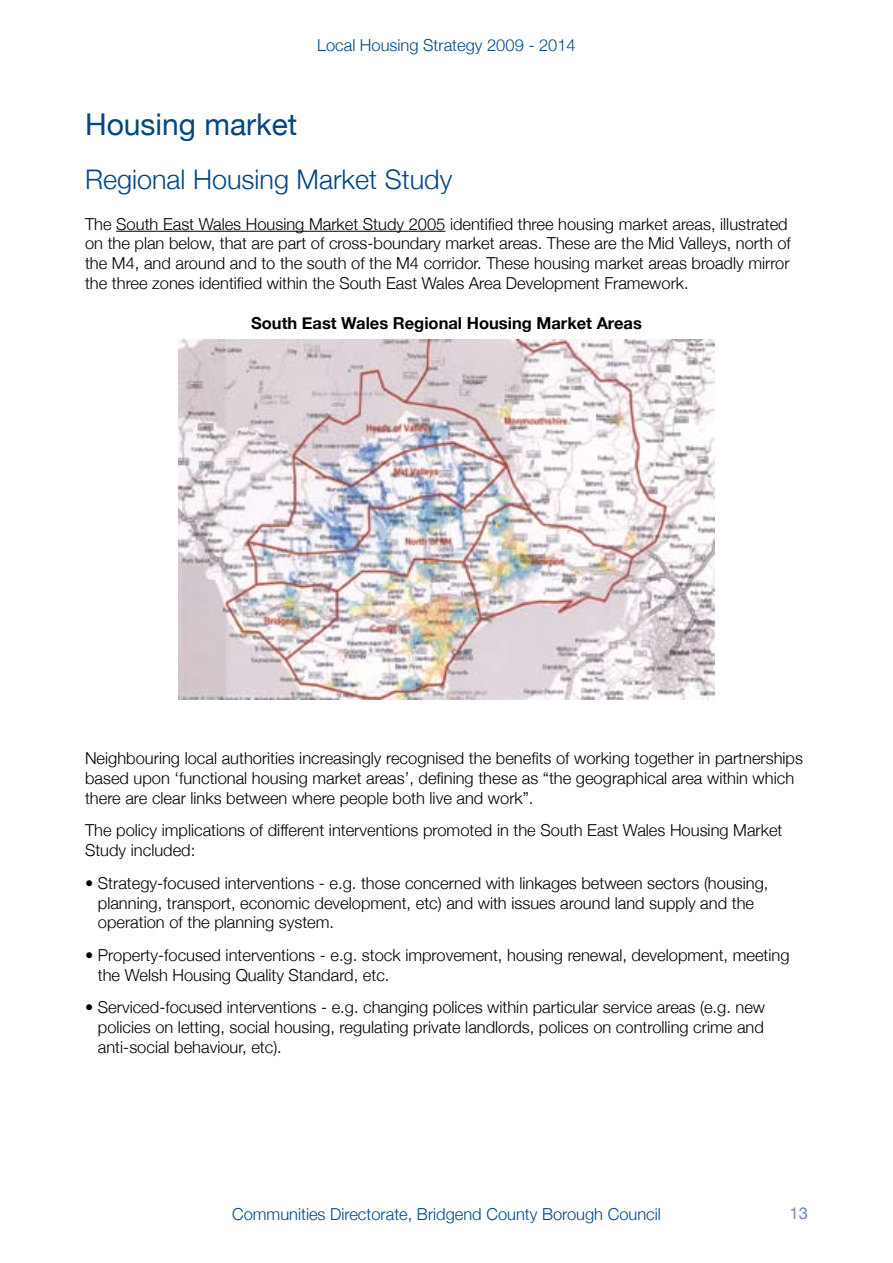
<style>
.page{position:relative;width:893px;height:1263px;background:#fff}
.page>*{position:absolute;margin:0;border:0;box-sizing:border-box;transform-origin:0 0}
.t1{font:30px "Helvetica Neue";color:#004685}
.t2{font:300 27px "Helvetica Neue";color:#004685}
.t3{font:300 16.5px/19.8px "Helvetica Neue";color:#000}
.t4{font:300 16.5px "Helvetica Neue";color:#004685}
.t5{font:700 16.5px "Helvetica Neue";color:#000}
.t6{font:16.5px "Helvetica Neue";color:#7189b7}
</style>
<div class="page">
<hr style="left:116px;top:231px;width:329px;height:1px;background:#000">
<img style="left:178px;top:340px;width:536px;height:359px">
<p class="t4" style="left:317px;top:35px;width:260px">Local Housing Strategy 2009 - 2014</p>
<h1 class="t1" style="left:85px;top:106px;width:214px">Housing market</h1>
<h2 class="t2" style="left:85px;top:162px;width:369px">Regional Housing Market Study</h2>
<p class="t3" style="left:85px;top:213px;width:707px">The South East Wales Housing Market Study 2005 identified three housing market areas, illustrated on the plan below, that are part of cross-boundary market areas. These are the Mid Valleys, north of the M4, and around and to the south of the M4 corridor. These housing market areas broadly mirror the three zones identified within the South East Wales Area Development Framework.</p>
<p class="t5" style="left:251px;top:312px;width:392px">South East Wales Regional Housing Market Areas</p>
<p class="t3" style="left:85px;top:748px;width:719px">Neighbouring local authorities increasingly recognised the benefits of working together in partnerships based upon ‘functional housing market areas’, defining these as “the geographical area within which there are clear links between where people both live and work”.</p>
<p class="t3" style="left:85px;top:820px;width:699px">The policy implications of different interventions promoted in the South East Wales Housing Market<br>Study included:</p>
<p class="t3" style="left:98px;top:873px;width:672px;text-indent:-13px">• Strategy-focused interventions - e.g. those concerned with linkages between sectors (housing, planning, transport, economic development, etc) and with issues around land supply and the operation of the planning system.</p>
<p class="t3" style="left:98px;top:945px;width:693px;text-indent:-13px">• Property-focused interventions - e.g. stock improvement, housing renewal, development, meeting the Welsh Housing Quality Standard, etc.</p>
<p class="t3" style="left:98px;top:997px;width:669px;text-align:justify;text-indent:-13px">• Serviced-focused interventions - e.g. changing polices within particular service areas (e.g. new policies on letting, social housing, regulating private landlords, polices on controlling crime and anti-social behaviour, etc).</p>
<p class="t4" style="left:232px;top:1203px;width:430px">Communities Directorate, Bridgend County Borough Council</p>
<p class="t6" style="left:790px;top:1204px;width:20px">13</p>
</div>
